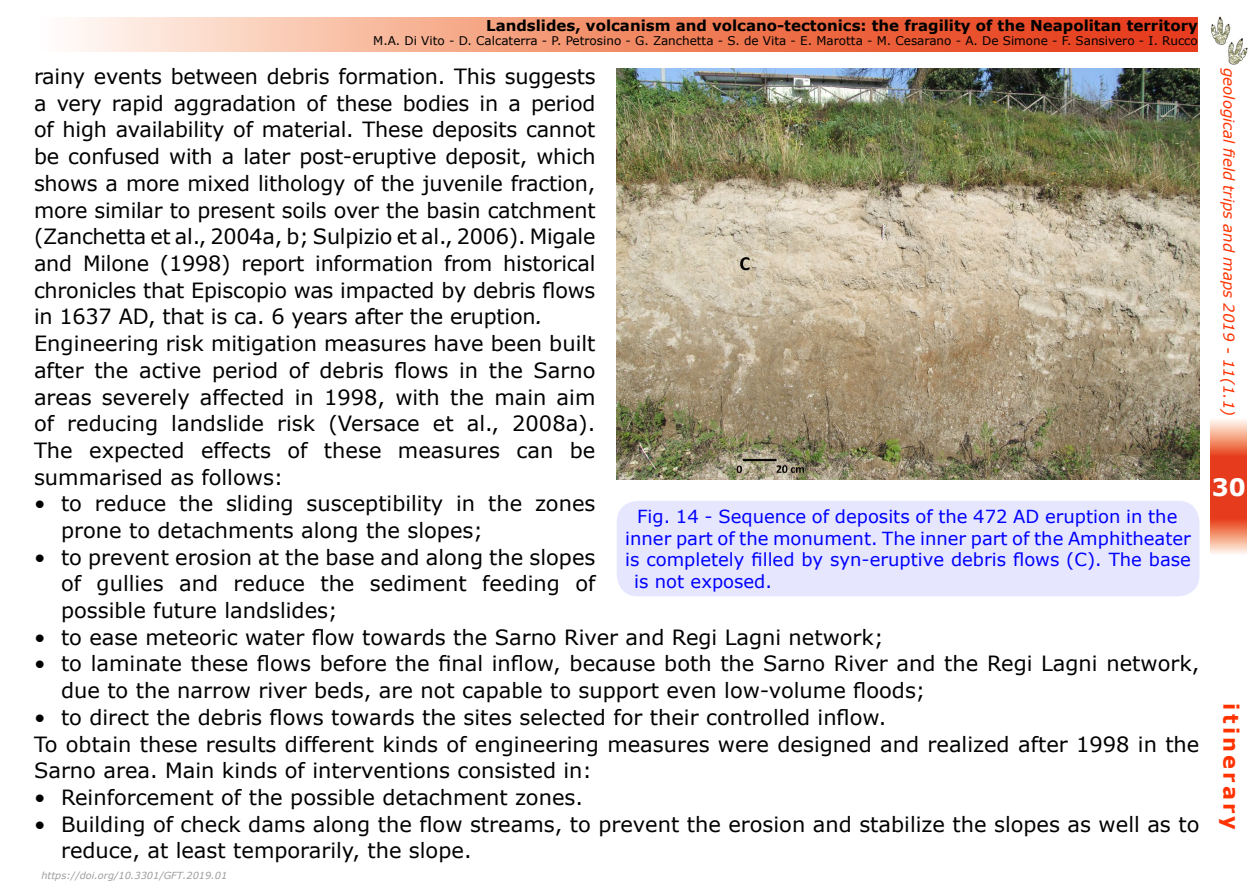
<style>
.page{position:relative;width:1259px;height:893px;background:#fff}
.page>*{position:absolute;margin:0;border:0;box-sizing:border-box;transform-origin:0 0}
.t1{font:700 24px "Verdana";color:#fff}
.t2{font:21px/26.7px "Verdana";color:#000}
.t3{font:700 21px "Verdana";letter-spacing:.15em;color:#ff3200}
.t4{font:18px "Verdana";color:#00f}
.t5{font:700 15px "Verdana";color:#000}
.t6{font:italic 15px "Verdana";color:#ff3200}
.t7{font:12px "Verdana";color:#000}
.t8{font:italic 9.75px "Verdana";color:#9d9d9c}
.s1{font-style:italic}
</style>
<div class="page">
<svg style="left:1210px;top:420px;width:37px;height:134px"></svg>
<svg style="left:71px;top:17px;width:1126px;height:34px"></svg>
<img style="left:1211px;top:16px;width:37px;height:49px">
<img style="left:617px;top:68px;width:582px;height:412px">
<div style="left:617px;top:501px;width:582px;height:95px;background:#e6e6ff;border-radius:21px"></div>
<p class="t5" style="left:486px;top:15px;width:713px">Landslides, volcanism and volcano-tectonics: the fragility of the Neapolitan territory</p>
<p class="t7" style="left:373px;top:33px;width:826px">M.A. Di Vito - D. Calcaterra - P. Petrosino - G. Zanchetta - S. de Vita - E. Marotta - M. Cesarano - A. De Simone - F. Sansivero - I. Rucco</p>
<p class="t2" style="left:34px;top:63px;width:563px">rainy events between debris formation. This suggests a very rapid aggradation of these bodies in a period of high availability of material. These deposits cannot be confused with a later post-eruptive deposit, which shows a more mixed lithology of the juvenile fraction, more similar to present soils over the basin catchment (Zanchetta et al., 2004a, b; Sulpizio et al., 2006). Migale and Milone (1998) report information from historical chronicles that Episcopio was impacted by debris flows in 1637 AD, that is ca. 6 years after the eruption<span class="s1">.<br></span>Engineering risk mitigation measures have been built after the active period of debris flows in the Sarno areas severely affected in 1998, with the main aim of reducing landslide risk (Versace et al., 2008a).<br>The expected effects of these measures can be summarised as follows:</p>
<p class="t2" style="left:61px;top:491px;width:536px;text-indent:-27px">• to reduce the sliding susceptibility in the zones prone to detachments along the slopes;</p>
<p class="t2" style="left:61px;top:544px;width:536px;text-align:justify;text-indent:-27px">• to prevent erosion at the base and along the slopes of gullies and reduce the sediment feeding of possible future landslides;</p>
<p class="t2" style="left:34px;top:624px;width:851px">• to ease meteoric water flow towards the Sarno River and Regi Lagni network;</p>
<p class="t2" style="left:61px;top:651px;width:1140px;text-indent:-27px">• to laminate these flows before the final inflow, because both the Sarno River and the Regi Lagni network, due to the narrow river beds, are not capable to support even low-volume floods;</p>
<p class="t2" style="left:34px;top:704px;width:1167px">• to direct the debris flows towards the sites selected for their controlled inflow.<br>To obtain these results different kinds of engineering measures were designed and realized after 1998 in the<br>Sarno area. Main kinds of interventions consisted in:</p>
<p class="t2" style="left:34px;top:784px;width:550px">• Reinforcement of the possible detachment zones.</p>
<p class="t2" style="left:61px;top:811px;width:1140px;text-indent:-27px">• Building of check dams along the flow streams, to prevent the erosion and stabilize the slopes as well as to reduce, at least temporarily, the slope.</p>
<p class="t4" style="left:637px;top:505px;width:542px">Fig. 14 - Sequence of deposits of the 472 AD eruption in the</p>
<p class="t4" style="left:625px;top:527px;width:567px">inner part of the monument. The inner part of the Amphitheater</p>
<p class="t4" style="left:625px;top:548px;width:567px">is completely filled by syn-eruptive debris flows (C). The base</p>
<p class="t4" style="left:634px;top:570px;width:139px">is not exposed.</p>
<p class="t8" style="left:41px;top:870px;width:187px">https://doi.org/10.3301/GFT.2019.01</p>
<p class="t6" style="left:1238px;top:68px;width:350px;rotate:90deg">geological field trips and maps 2019 - 11(1.1)</p>
<p class="t1" style="left:1211px;top:471px;width:36px">30</p>
<p class="t3" style="left:1244px;top:703px;width:128px;rotate:90deg">itinerary</p>
</div>
